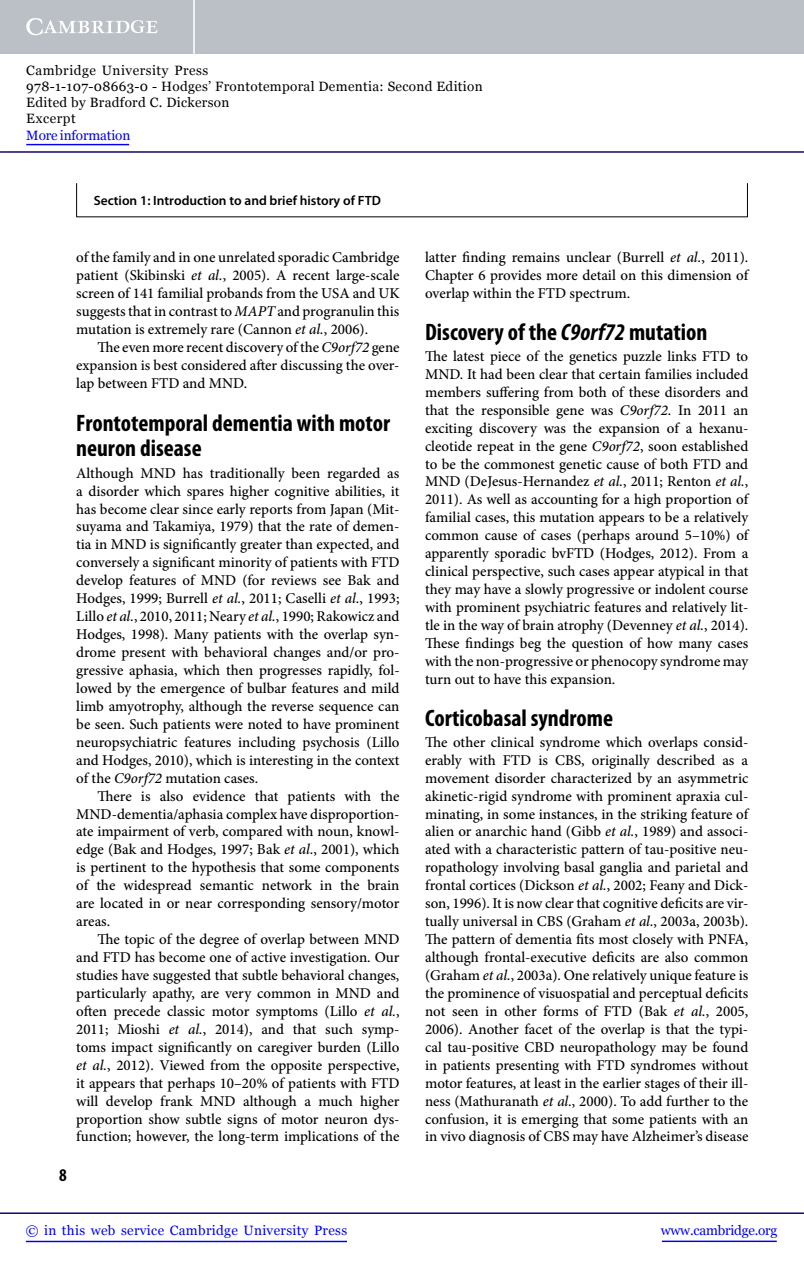
<style>
.page{position:relative;width:804px;height:1264px;background:#fff}
.page>*{position:absolute;margin:0;border:0;box-sizing:border-box;transform-origin:0 0}
.t1{font:700 condensed 23.85px/25.3px "Myriad Pro";color:#000}
.t2{font:700 condensed 18px "Myriad Pro";color:#000}
.t3{font:500 15px/18px "Minion Pro";color:#000;text-align:justify}
.t4{font:13.5px/16.2px "Georgia";letter-spacing:.025em;color:#000}
.t5{font:600 13.5px "Myriad Pro";color:#000}
.t6{font:13.5px "Georgia";letter-spacing:.025em;color:#0000f1}
.t7{font:13.5px "Georgia";letter-spacing:-.015em;color:#0000f1}
.t8{font:13.5px "Georgia";letter-spacing:-.01em;color:#0000f1}
.s1{font-style:italic}
</style>
<div class="page">
<hr style="left:76px;top:183px;width:1px;height:34px;background:#000">
<hr style="left:77px;top:216px;width:670px;height:1px;background:#000">
<hr style="left:747px;top:183px;width:1px;height:34px;background:#000">
<div style="left:0;top:0;width:804px;height:54px;background:#bac0c6"></div>
<svg style="left:26px;top:18px;width:132px;height:17px"></svg>
<hr style="left:193px;top:0;width:2px;height:54px;background:#fff">
<hr style="left:0;top:151px;width:804px;height:2px;background:#150666">
<hr style="left:662px;top:1240px;width:114px;height:2px;background:#0000f1">
<hr style="left:0;top:1212px;width:804px;height:1px;background:#150666">
<hr style="left:26px;top:1240px;width:321px;height:2px;background:#0000f1">
<hr style="left:26px;top:144px;width:103px;height:1px;background:#0000f1">
<p class="t4" style="left:26px;top:62px;width:458px">Cambridge University Press<br>978-1-107-08663-0 - Hodges’ Frontotemporal Dementia: Second Edition Edited by Bradford C. Dickerson<br>Excerpt</p>
<p class="t8" style="left:26px;top:127px;width:105px">More information</p>
<p class="t5" style="left:94px;top:195px;width:288px">Section 1: Introduction to and brief history of FTD</p>
<p class="t2" style="left:59px;top:1168px;width:9px">8</p>
<p class="t3" style="left:76px;top:249px;width:325px">of the family and in one unrelated sporadic Cambridge patient (Skibinski <span class="s1">et al.</span>, 2005). A recent large-scale screen of 141 familial probands from the USA and UK suggests that in contrast to <span class="s1">MAPT</span> and progranulin this mutation is extremely rare (Cannon <span class="s1">et al.</span>, 2006).</p>
<p class="t3" style="left:76px;top:339px;width:325px;text-indent:21px">The even more recent discovery of the<span class="s1">C9orf72</span> gene expansion is best considered after discussing the over&shy;lap between FTD and MND.</p>
<h1 class="t1" style="left:76px;top:412px;width:315px">Frontotemporal dementia with motor neuron disease</h1>
<p class="t3" style="left:76px;top:465px;width:325px">Although MND has traditionally been regarded as a disorder which spares higher cognitive abilities, it has become clear since early reports from Japan (Mit&shy;suyama and Takamiya, 1979) that the rate of demen&shy;tia in MND is significantly greater than expected, and conversely a significant minority of patients with FTD develop features of MND (for reviews see Bak and Hodges, 1999; Burrell <span class="s1">et al.</span>, 2011; Caselli <span class="s1">et al.</span>, 1993; Lillo <span class="s1">et al.</span>, 2010, 2011; Neary <span class="s1">et al.</span>, 1990; Rakowicz and Hodges, 1998). Many patients with the overlap syn&shy;drome present with behavioral changes and/or pro&shy;gressive aphasia, which then progresses rapidly, fol&shy;lowed by the emergence of bulbar features and mild limb amyotrophy, although the reverse sequence can be seen. Such patients were noted to have prominent neuropsychiatric features including psychosis (Lillo and Hodges, 2010), which is interesting in the context of the <span class="s1">C9orf72</span> mutation cases.</p>
<p class="t3" style="left:76px;top:788px;width:325px;text-indent:21px">There is also evidence that patients with the MND-dementia/aphasia complex have disproportion&shy;ate impairment of verb, compared with noun, knowl&shy;edge (Bak and Hodges, 1997; Bak <span class="s1">et al.</span>, 2001), which is pertinent to the hypothesis that some components of the widespread semantic network in the brain are located in or near corresponding sensory/motor areas.</p>
<p class="t3" style="left:76px;top:931px;width:325px;text-indent:21px">The topic of the degree of overlap between MND and FTD has become one of active investigation. Our studies have suggested that subtle behavioral changes, particularly apathy, are very common in MND and often precede classic motor symptoms (Lillo <span class="s1">et al.</span>, 2011; Mioshi <span class="s1">et al.</span>, 2014), and that such symp&shy;toms impact significantly on caregiver burden (Lillo <span class="s1">et al.</span>, 2012). Viewed from the opposite perspective, it appears that perhaps 10–20% of patients with FTD will develop frank MND although a much higher proportion show subtle signs of motor neuron dys&shy;function; however, the long-term implications of the</p>
<p class="t3" style="left:425px;top:249px;width:325px">latter finding remains unclear (Burrell <span class="s1">et al.</span>, 2011).<br>Chapter 6 provides more detail on this dimension of overlap within the FTD spectrum.</p>
<h1 class="t1" style="left:425px;top:321px;width:284px">Discovery of the <span class="s1">C9orf72</span> mutation</h1>
<p class="t3" style="left:425px;top:348px;width:325px">The latest piece of the genetics puzzle links FTD to MND. It had been clear that certain families included members suffering from both of these disorders and that the responsible gene was <span class="s1">C9orf72</span>. In 2011 an exciting discovery was the expansion of a hexanu&shy;cleotide repeat in the gene <span class="s1">C9orf72</span>, soon established to be the commonest genetic cause of both FTD and MND (DeJesus-Hernandez <span class="s1">et al.</span>, 2011; Renton <span class="s1">et al.</span>, 2011). As well as accounting for a high proportion of familial cases, this mutation appears to be a relatively common cause of cases (perhaps around 5–10%) of apparently sporadic bvFTD (Hodges, 2012). From a clinical perspective, such cases appear atypical in that they may have a slowly progressive or indolent course with prominent psychiatric features and relatively lit&shy;tle in the way of brain atrophy (Devenney <span class="s1">et al.</span>, 2014).<br>These findings beg the question of how many cases with the non-progressive or phenocopy syndrome may turn out to have this expansion.</p>
<h1 class="t1" style="left:425px;top:707px;width:189px">Corticobasal syndrome</h1>
<p class="t3" style="left:425px;top:734px;width:325px">The other clinical syndrome which overlaps consid&shy;erably with FTD is CBS, originally described as a movement disorder characterized by an asymmetric akinetic-rigid syndrome with prominent apraxia cul&shy;minating, in some instances, in the striking feature of alien or anarchic hand (Gibb <span class="s1">et al.</span>, 1989) and associ&shy;ated with a characteristic pattern of tau-positive neu&shy;ropathology involving basal ganglia and parietal and frontal cortices (Dickson <span class="s1">et al.</span>, 2002; Feany and Dick&shy;son, 1996). It is now clear that cognitive deficits are vir&shy;tually universal in CBS (Graham <span class="s1">et al.</span>, 2003a, 2003b).<br>The pattern of dementia fits most closely with PNFA, although frontal-executive deficits are also common (Graham <span class="s1">et al.</span>, 2003a). One relatively unique feature is the prominence of visuospatial and perceptual deficits not seen in other forms of FTD (Bak <span class="s1">et al.</span>, 2005, 2006). Another facet of the overlap is that the typi&shy;cal tau-positive CBD neuropathology may be found in patients presenting with FTD syndromes without motor features, at least in the earlier stages of their ill&shy;ness (Mathuranath <span class="s1">et al.</span>, 2000). To add further to the confusion, it is emerging that some patients with an in vivo diagnosis of CBS may have Alzheimer’s disease</p>
<p class="t6" style="left:26px;top:1222px;width:323px">© in this web service Cambridge University Press</p>
<p class="t7" style="left:661px;top:1222px;width:118px">www.cambridge.org</p>
</div>
